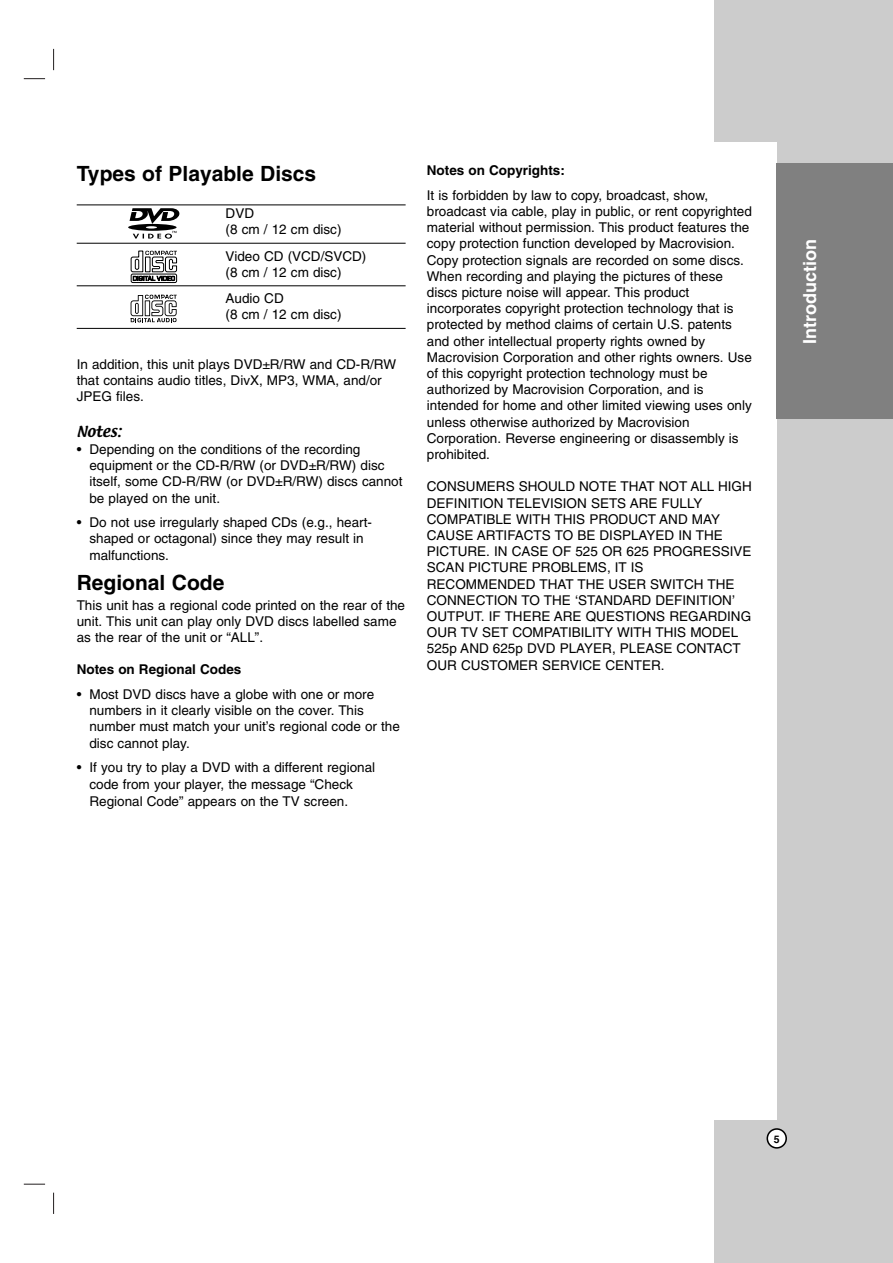
<style>
.page{position:relative;width:893px;height:1263px;background:#fff}
.page>*{position:absolute;margin:0;border:0;box-sizing:border-box;transform-origin:0 0}
.t1{font:700 21px "Helvetica";color:#000}
.t2{font:700 18px "Helvetica";color:#fff}
.t3{font:13.5px/16.2px "Helvetica";color:#000}
.t4{font:700 13.5px "Helvetica";color:#000}
.t5{font:13.5px "Textile";color:#000}
.t6{font:700 10.5px "Helvetica";color:#000}
</style>
<div class="page">
<svg style="left:53px;top:49px;width:1px;height:21px"></svg>
<svg style="left:53px;top:1193px;width:1px;height:21px"></svg>
<svg style="left:24px;top:78px;width:21px;height:1px"></svg>
<svg style="left:24px;top:1184px;width:21px;height:1px"></svg>
<div style="left:714px;top:0;width:178px;height:1263px;background:#ccc"></div>
<div style="left:639px;top:142px;width:137px;height:978px;background:#fff"></div>
<svg style="left:766px;top:1128px;width:21px;height:21px"></svg>
<div style="left:776px;top:164px;width:116px;height:255px;background:#808080"></div>
<hr style="left:77px;top:205px;width:328px;height:1px;background:#000">
<hr style="left:77px;top:243px;width:328px;height:1px;background:#000">
<hr style="left:77px;top:285px;width:328px;height:1px;background:#000">
<hr style="left:77px;top:328px;width:328px;height:1px;background:#000">
<svg style="left:131px;top:295px;width:46px;height:27px"></svg>
<div style="left:131px;top:274px;width:46px;height:9px;border:1px solid #000;border-radius:2px"></div>
<svg style="left:130px;top:250px;width:47px;height:32px"></svg>
<div style="left:128px;top:224px;width:48px;height:7px;background:#454545;border-radius:50%"></div>
<svg style="left:129px;top:208px;width:51px;height:31px"></svg>
<h1 class="t1" style="left:77px;top:165px;width:241px">Types of Playable Discs</h1>
<p class="t3" style="left:225px;top:207px;width:117px">DVD<br>(8 cm / 12 cm disc)</p>
<p class="t3" style="left:225px;top:249px;width:142px">Video CD (VCD/SVCD) (8 cm / 12 cm disc)</p>
<p class="t3" style="left:225px;top:292px;width:117px">Audio CD<br>(8 cm / 12 cm disc)</p>
<p class="t3" style="left:77px;top:357px;width:321px">In addition, this unit plays DVD±R/RW and CD-R/RW that contains audio titles, DivX, MP3, WMA, and/or<br>JPEG files.</p>
<p class="t5" style="left:77px;top:426px;width:46px">Notes:</p>
<p class="t3" style="left:89px;top:442px;width:314px;text-indent:-13px">• Depending on the conditions of the recording equipment or the CD-R/RW (or DVD±R/RW) disc itself, some CD-R/RW (or DVD±R/RW) discs cannot be played on the unit.</p>
<p class="t3" style="left:89px;top:516px;width:284px;text-indent:-13px">• Do not use irregularly shaped CDs (e.g., heart&shy;shaped or octagonal) since they may result in malfunctions.</p>
<h1 class="t1" style="left:77px;top:575px;width:149px">Regional Code</h1>
<p class="t3" style="left:77px;top:598px;width:330px">This unit has a regional code printed on the rear of the unit. This unit can play only DVD discs labelled same as the rear of the unit or “ALL”.</p>
<p class="t4" style="left:77px;top:665px;width:166px">Notes on Regional Codes</p>
<p class="t3" style="left:89px;top:687px;width:312px;text-indent:-13px">• Most DVD discs have a globe with one or more numbers in it clearly visible on the cover. This number must match your unit’s regional code or the disc cannot play.</p>
<p class="t3" style="left:89px;top:761px;width:287px;line-height:16.8px;text-indent:-13px">• If you try to play a DVD with a different regional code from your player, the message “Check<br>Regional Code” appears on the TV screen.</p>
<p class="t4" style="left:427px;top:165px;width:139px">Notes on Copyrights:</p>
<p class="t3" style="left:427px;top:188px;width:326px">It is forbidden by law to copy, broadcast, show, broadcast via cable, play in public, or rent copyrighted material without permission. This product features the copy protection function developed by Macrovision.<br>Copy protection signals are recorded on some discs.<br>When recording and playing the pictures of these discs picture noise will appear. This product incorporates copyright protection technology that is protected by method claims of certain U.S. patents and other intellectual property rights owned by Macrovision Corporation and other rights owners. Use of this copyright protection technology must be authorized by Macrovision Corporation, and is intended for home and other limited viewing uses only unless otherwise authorized by Macrovision Corporation. Reverse engineering or disassembly is prohibited.</p>
<p class="t3" style="left:427px;top:480px;width:326px">CONSUMERS SHOULD NOTE THAT NOT ALL HIGH DEFINITION TELEVISION SETS ARE FULLY COMPATIBLE WITH THIS PRODUCT AND MAY CAUSE ARTIFACTS TO BE DISPLAYED IN THE PICTURE. IN CASE OF 525 OR 625 PROGRESSIVE SCAN PICTURE PROBLEMS, IT IS RECOMMENDED THAT THE USER SWITCH THE CONNECTION TO THE ‘STANDARD DEFINITION’ OUTPUT. IF THERE ARE QUESTIONS REGARDING OUR TV SET COMPATIBILITY WITH THIS MODEL 525p AND 625p DVD PLAYER, PLEASE CONTACT OUR CUSTOMER SERVICE CENTER.</p>
<h2 class="t2" style="left:803px;top:344px;width:106px;rotate:-90deg">Introduction</h2>
<p class="t6" style="left:774px;top:1135px;width:7px">5</p>
</div>
